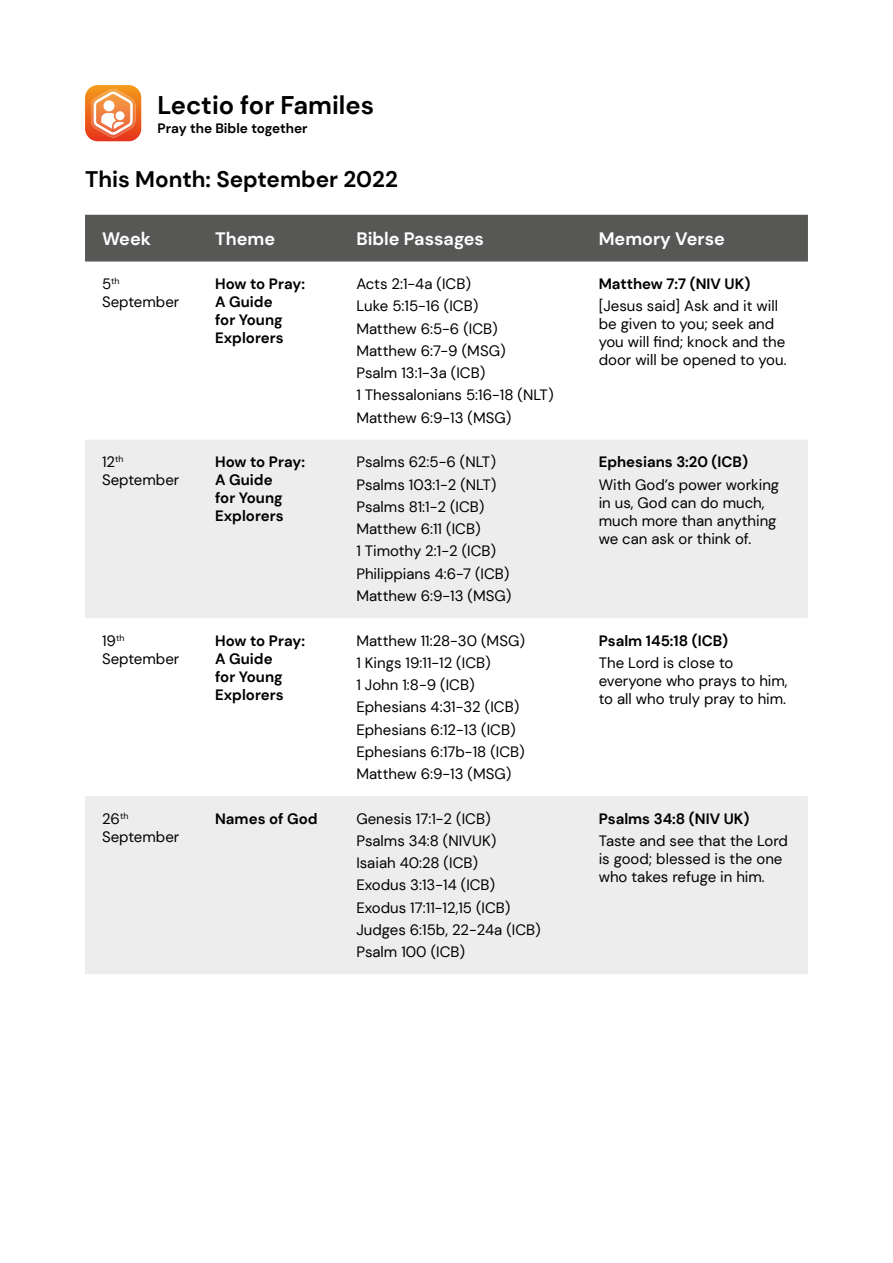
<style>
.page{position:relative;width:893px;height:1263px;background:#fff}
.page>*{position:absolute;margin:0;border:0;box-sizing:border-box;transform-origin:0 0}
.t1{font:700 25.5px "DM Sans";color:#000}
.t2{font:700 22.5px "DM Sans";color:#000}
.t3{font:700 18px "DM Sans";color:#fff}
.t4{font:15px/18px "DM Sans";color:#000}
.t5{font:700 15px/18px "DM Sans";color:#000}
.t6{font:700 13.65px "DM Sans";color:#000}
.t7{font:8.7px "DM Sans";color:#000}
.s1{font-size:15px}
</style>
<div class="page">
<svg style="left:85px;top:85px;width:56px;height:56px"></svg>
<div style="left:85px;top:215px;width:723px;height:47px;background:#575756"></div>
<svg style="left:85px;top:440px;width:723px;height:534px;fill:#ededed"></svg>
<p class="t1" style="left:157px;top:89px;width:218px">Lectio for Familes</p>
<p class="t6" style="left:157px;top:119px;width:152px">Pray the Bible together</p>
<p class="t2" style="left:85px;top:165px;width:314px">This Month: September 2022</p>
<p class="t3" style="left:102px;top:228px;width:50px">Week</p>
<p class="t3" style="left:215px;top:228px;width:61px">Theme</p>
<p class="t3" style="left:356px;top:228px;width:129px">Bible Passages</p>
<p class="t3" style="left:599px;top:228px;width:128px">Memory Verse</p>
<p class="t7" style="left:102px;top:276px;width:19px"><span class="s1">5</span>th</p>
<p class="t4" style="left:102px;top:293px;width:79px">September</p>
<p class="t5" style="left:599px;top:275px;width:153px">Matthew 7:7 (NIV UK)</p>
<p class="t4" style="left:599px;top:297px;width:189px">[Jesus said] Ask and it will be given to you; seek and you will find; knock and the door will be opened to you.</p>
<p class="t5" style="left:215px;top:275px;width:91px">How to Pray:<br>A Guide<br>for Young<br>Explorers</p>
<p class="t4" style="left:356px;top:275px;width:116px">Acts 2:1-4a (ICB)</p>
<p class="t4" style="left:356px;top:297px;width:123px">Luke 5:15-16 (ICB)</p>
<p class="t4" style="left:356px;top:319px;width:143px">Matthew 6:5-6 (ICB)</p>
<p class="t4" style="left:356px;top:342px;width:151px">Matthew 6:7-9 (MSG)</p>
<p class="t4" style="left:356px;top:364px;width:130px">Psalm 13:1-3a (ICB)</p>
<p class="t4" style="left:356px;top:386px;width:199px">1 Thessalonians 5:16-18 (NLT)</p>
<p class="t4" style="left:356px;top:408px;width:157px">Matthew 6:9-13 (MSG)</p>
<p class="t4" style="left:102px;top:453px;width:79px">12<sup>th<br></sup>September</p>
<p class="t5" style="left:215px;top:453px;width:91px">How to Pray:<br>A Guide<br>for Young<br>Explorers</p>
<p class="t4" style="left:356px;top:453px;width:141px">Psalms 62:5-6 (NLT)</p>
<p class="t4" style="left:356px;top:475px;width:142px">Psalms 103:1-2 (NLT)</p>
<p class="t4" style="left:356px;top:498px;width:130px">Psalms 81:1-2 (ICB)</p>
<p class="t4" style="left:356px;top:520px;width:126px">Matthew 6:11 (ICB)</p>
<p class="t4" style="left:356px;top:542px;width:141px">1 Timothy 2:1-2 (ICB)</p>
<p class="t4" style="left:356px;top:564px;width:155px">Philippians 4:6-7 (ICB)</p>
<p class="t4" style="left:356px;top:587px;width:157px">Matthew 6:9-13 (MSG)</p>
<p class="t4" style="left:102px;top:631px;width:79px">19<sup>th<br></sup>September</p>
<p class="t5" style="left:215px;top:631px;width:91px">How to Pray:<br>A Guide<br>for Young<br>Explorers</p>
<p class="t4" style="left:356px;top:631px;width:170px">Matthew 11:28-30 (MSG)</p>
<p class="t4" style="left:356px;top:653px;width:136px">1 Kings 19:11-12 (ICB)</p>
<p class="t4" style="left:356px;top:676px;width:120px">1 John 1:8-9 (ICB)</p>
<p class="t4" style="left:356px;top:698px;width:164px">Ephesians 4:31-32 (ICB)</p>
<p class="t4" style="left:356px;top:720px;width:161px">Ephesians 6:12-13 (ICB)</p>
<p class="t4" style="left:356px;top:742px;width:170px">Ephesians 6:17b-18 (ICB)</p>
<p class="t4" style="left:356px;top:765px;width:157px">Matthew 6:9-13 (MSG)</p>
<p class="t4" style="left:102px;top:809px;width:79px">26<sup>th<br></sup>September</p>
<p class="t5" style="left:215px;top:809px;width:104px">Names of God</p>
<p class="t4" style="left:356px;top:809px;width:136px">Genesis 17:1-2 (ICB)</p>
<p class="t4" style="left:356px;top:832px;width:142px">Psalms 34:8 (NIVUK)</p>
<p class="t4" style="left:356px;top:854px;width:123px">Isaiah 40:28 (ICB)</p>
<p class="t4" style="left:356px;top:876px;width:140px">Exodus 3:13-14 (ICB)</p>
<p class="t4" style="left:356px;top:898px;width:156px">Exodus 17:11-12,15 (ICB)</p>
<p class="t4" style="left:356px;top:921px;width:186px">Judges 6:15b, 22-24a (ICB)</p>
<p class="t4" style="left:356px;top:943px;width:110px">Psalm 100 (ICB)</p>
<p class="t5" style="left:599px;top:453px;width:151px">Ephesians 3:20 (ICB)</p>
<p class="t4" style="left:599px;top:475px;width:182px">With God’s power working in us, God can do much, much more than anything we can ask or think of.</p>
<p class="t5" style="left:599px;top:631px;width:131px">Psalm 145:18 (ICB)</p>
<p class="t4" style="left:599px;top:653px;width:190px">The Lord is close to everyone who prays to him, to all who truly pray to him.</p>
<p class="t5" style="left:599px;top:809px;width:152px">Psalms 34:8 (NIV UK)</p>
<p class="t4" style="left:599px;top:832px;width:191px">Taste and see that the Lord is good; blessed is the one who takes refuge in him.</p>
</div>
